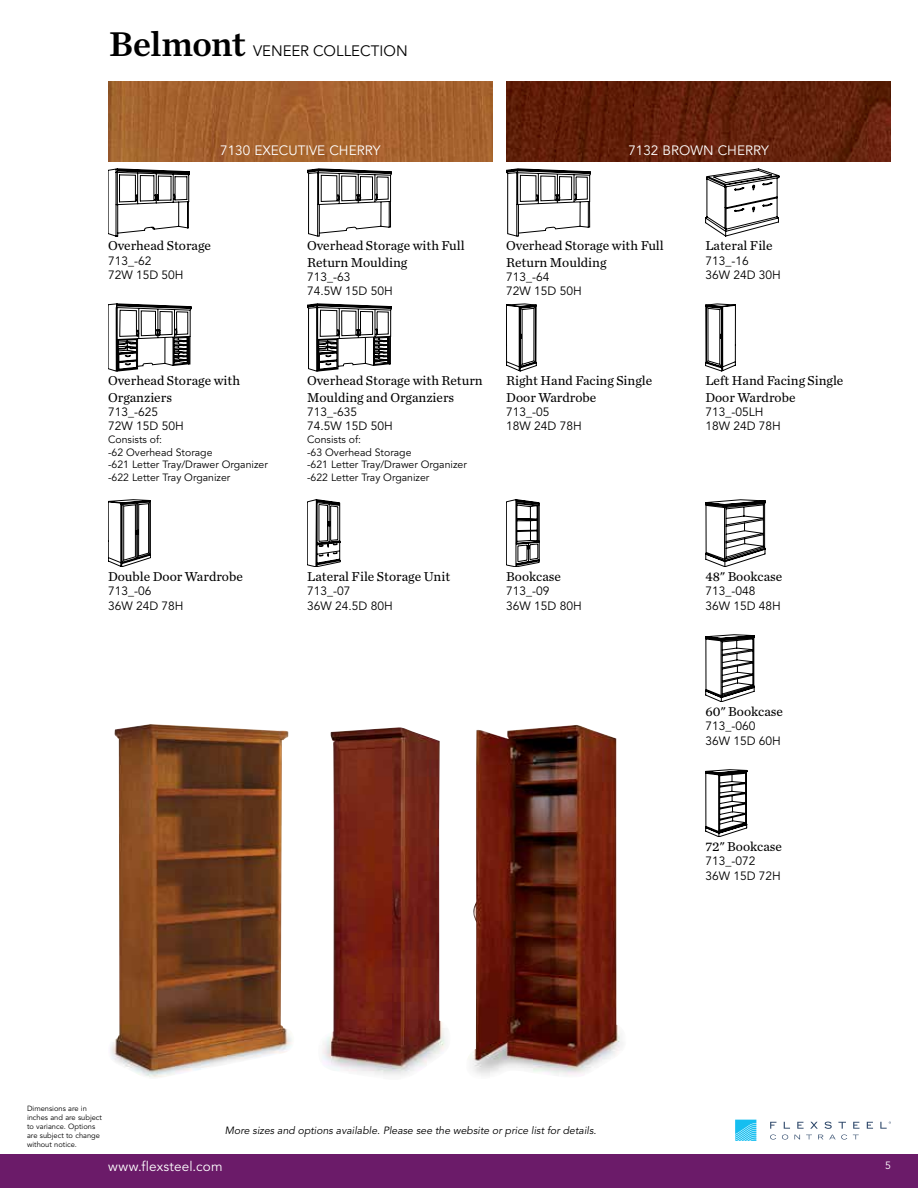
<style>
.page{position:relative;width:918px;height:1188px;background:#fff}
.page>*{position:absolute;margin:0;border:0;box-sizing:border-box;transform-origin:0 0}
.t1{font:36px "Chronicle Text G2 Semi";letter-spacing:-.02em;color:#000}
.t2{font:15px "Avenir LT Std";color:#000}
.t3{font:13.5px/16.2px "Chronicle Text G2";color:#000}
.t4{font:13.5px "Avenir LT Std";color:#fff}
.t5{font:12px/14.2px "Avenir LT Std";color:#000}
.t6{font:10.5px/12.8px "Avenir LT Std";color:#000}
.t7{font:italic 10.5px "Avenir LT Std";color:#000}
.t8{font:10.5px "Avenir LT Std";color:#fff}
.t9{font:7.5px/9px "Avenir LT Std";color:#000}
</style>
<div class="page">
<div style="left:0;top:1154px;width:918px;height:34px;background:#6b1b69"></div>
<svg style="left:735px;top:1120px;width:21px;height:21px"></svg>
<svg style="left:770px;top:1135px;width:6px;height:5px"></svg>
<svg style="left:782px;top:1135px;width:6px;height:5px"></svg>
<svg style="left:794px;top:1135px;width:6px;height:4px"></svg>
<svg style="left:806px;top:1135px;width:6px;height:4px"></svg>
<svg style="left:818px;top:1135px;width:5px;height:4px"></svg>
<svg style="left:829px;top:1135px;width:18px;height:5px"></svg>
<svg style="left:853px;top:1135px;width:6px;height:4px"></svg>
<svg style="left:770px;top:1122px;width:6px;height:7px"></svg>
<svg style="left:784px;top:1122px;width:6px;height:7px"></svg>
<svg style="left:797px;top:1122px;width:7px;height:7px"></svg>
<svg style="left:810px;top:1122px;width:8px;height:7px"></svg>
<svg style="left:825px;top:1122px;width:7px;height:7px"></svg>
<svg style="left:838px;top:1122px;width:8px;height:7px"></svg>
<svg style="left:853px;top:1122px;width:6px;height:7px"></svg>
<svg style="left:867px;top:1122px;width:6px;height:7px"></svg>
<svg style="left:880px;top:1121px;width:11px;height:8px"></svg>
<svg style="left:108px;top:169px;width:82px;height:67px"></svg>
<svg style="left:307px;top:169px;width:85px;height:67px"></svg>
<svg style="left:705px;top:169px;width:74px;height:67px"></svg>
<svg style="left:108px;top:304px;width:83px;height:67px"></svg>
<svg style="left:506px;top:304px;width:31px;height:67px"></svg>
<svg style="left:705px;top:304px;width:31px;height:67px"></svg>
<svg style="left:307px;top:304px;width:85px;height:67px"></svg>
<svg style="left:506px;top:500px;width:33px;height:67px"></svg>
<svg style="left:307px;top:500px;width:34px;height:67px"></svg>
<svg style="left:108px;top:500px;width:43px;height:67px"></svg>
<img style="left:108px;top:81px;width:385px;height:81px">
<img style="left:506px;top:81px;width:385px;height:81px">
<svg style="left:705px;top:770px;width:42px;height:67px"></svg>
<svg style="left:705px;top:634px;width:50px;height:68px"></svg>
<svg style="left:705px;top:500px;width:61px;height:67px"></svg>
<img style="left:468px;top:725px;width:155px;height:351px">
<img style="left:322px;top:727px;width:124px;height:349px">
<img style="left:111px;top:724px;width:181px;height:354px">
<svg style="left:506px;top:169px;width:85px;height:67px"></svg>
<h1 class="t1" style="left:109px;top:16px;width:138px">Belmont</h1>
<p class="t2" style="left:253px;top:42px;width:156px">VENEER COLLECTION</p>
<p class="t4" style="left:220px;top:143px;width:162px">7130 EXECUTIVE CHERRY</p>
<p class="t4" style="left:628px;top:143px;width:142px">7132 BROWN CHERRY</p>
<p class="t3" style="left:108px;top:237px;width:105px">Overhead Storage</p>
<p class="t5" style="left:108px;top:254px;width:77px">713_-62<br>72W 15D 50H</p>
<p class="t3" style="left:307px;top:237px;width:159px">Overhead Storage with Full<br>Return Moulding</p>
<p class="t5" style="left:307px;top:270px;width:87px">713_-63<br>74.5W 15D 50H</p>
<p class="t3" style="left:506px;top:237px;width:159px">Overhead Storage with Full<br>Return Moulding</p>
<p class="t5" style="left:506px;top:270px;width:77px">713_-64<br>72W 15D 50H</p>
<p class="t3" style="left:705px;top:237px;width:69px">Lateral File</p>
<p class="t5" style="left:705px;top:254px;width:77px">713_-16<br>36W 24D 30H</p>
<p class="t3" style="left:108px;top:372px;width:133px">Overhead Storage with<br>Organziers</p>
<p class="t5" style="left:108px;top:405px;width:77px">713_-625<br>72W 15D 50H</p>
<p class="t6" style="left:108px;top:433px;width:161px">Consists of:<br>-62 Overhead Storage<br>-621 Letter Tray/Drawer Organizer -622 Letter Tray Organizer</p>
<p class="t3" style="left:108px;top:568px;width:136px">Double Door Wardrobe</p>
<p class="t5" style="left:108px;top:585px;width:77px">713_-06<br>36W 24D 78H</p>
<p class="t3" style="left:307px;top:372px;width:177px">Overhead Storage with Return<br>Moulding and Organziers</p>
<p class="t5" style="left:307px;top:405px;width:87px">713_-635<br>74.5W 15D 50H</p>
<p class="t6" style="left:307px;top:433px;width:161px">Consists of:<br>-63 Overhead Storage<br>-621 Letter Tray/Drawer Organizer -622 Letter Tray Organizer</p>
<p class="t3" style="left:506px;top:372px;width:147px">Right Hand Facing Single<br>Door Wardrobe</p>
<p class="t5" style="left:506px;top:405px;width:77px">713_-05<br>18W 24D 78H</p>
<p class="t3" style="left:307px;top:568px;width:145px">Lateral File Storage Unit</p>
<p class="t5" style="left:307px;top:585px;width:87px">713_-07<br>36W 24.5D 80H</p>
<p class="t3" style="left:506px;top:568px;width:56px">Bookcase</p>
<p class="t5" style="left:506px;top:585px;width:77px">713_-09<br>36W 15D 80H</p>
<p class="t3" style="left:705px;top:372px;width:140px">Left Hand Facing Single<br>Door Wardrobe</p>
<p class="t5" style="left:705px;top:405px;width:77px">713_-05LH<br>18W 24D 78H</p>
<p class="t3" style="left:705px;top:568px;width:79px">48" Bookcase</p>
<p class="t5" style="left:705px;top:585px;width:77px">713_-048<br>36W 15D 48H</p>
<p class="t3" style="left:705px;top:703px;width:79px">60" Bookcase</p>
<p class="t5" style="left:705px;top:720px;width:77px">713_-060<br>36W 15D 60H</p>
<p class="t3" style="left:705px;top:838px;width:78px">72" Bookcase</p>
<p class="t5" style="left:705px;top:855px;width:77px">713_-072<br>36W 15D 72H</p>
<p class="t9" style="left:27px;top:1104px;width:77px">Dimensions are in inches and are subject to variance. Options are subject to change without notice.</p>
<p class="t7" style="left:225px;top:1125px;width:373px">More sizes and options available. Please see the website or price list for details.</p>
<p class="t4" style="left:108px;top:1159px;width:116px">www.flexsteel.com</p>
<p class="t8" style="left:885px;top:1159px;width:7px">5</p>
</div>
